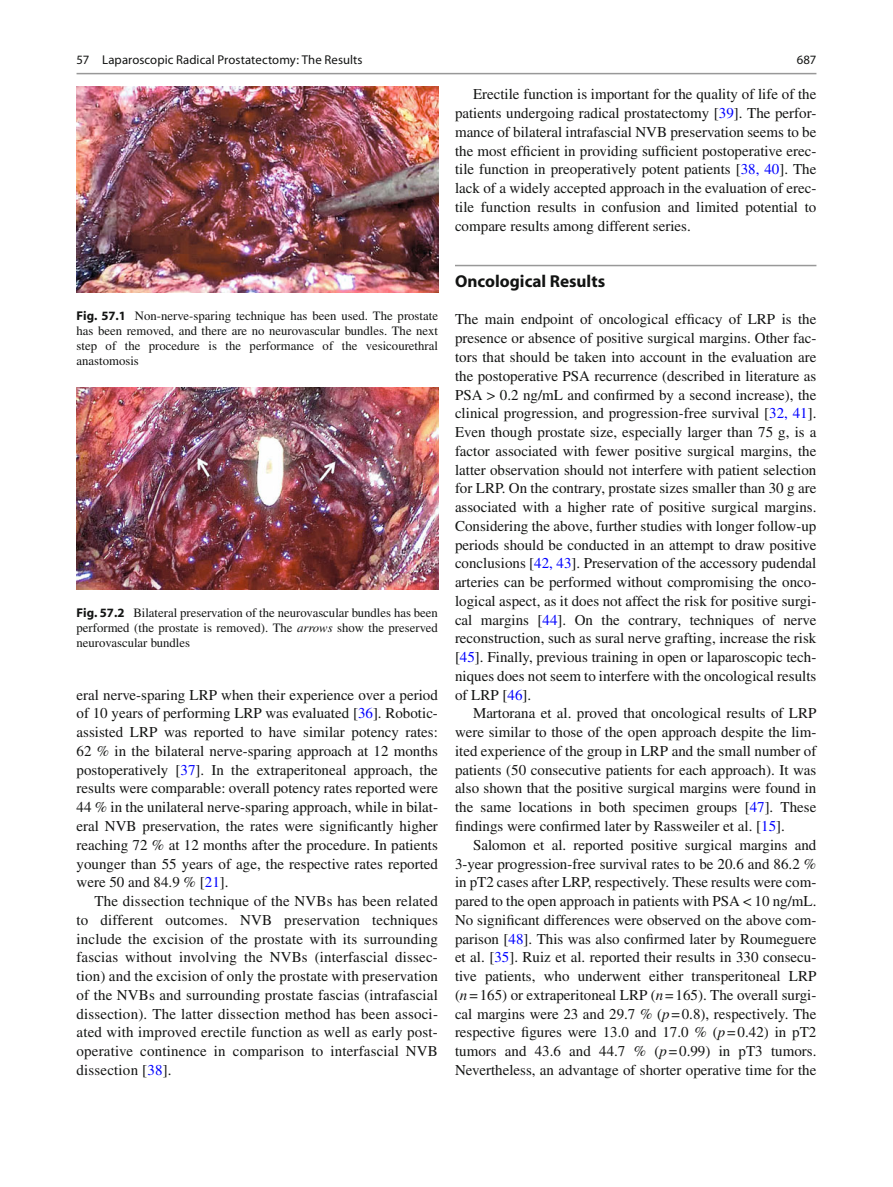
<style>
.page{position:relative;width:893px;height:1187px;background:#fff}
.page>*{position:absolute;margin:0;border:0;box-sizing:border-box;transform-origin:0 0}
.t1{font:700 17.25px "Myriad";color:#131413}
.t2{font:15px/18.8px "Times";color:#131413;text-align:justify}
.t3{font:12.75px/15px "Times";color:#131413;text-align:justify}
.t4{font:12.75px "Myriad";letter-spacing:.005em;color:#131413}
.s1{font-family:"Myriad";font-weight:700}
.s2{font-style:italic}
.s3{color:#00f}
</style>
<div class="page">
<hr style="left:77px;top:73px;width:739px;height:1px;background:#989898">
<hr style="left:455px;top:265px;width:361px;height:1px;background:#989898">
<img style="left:77px;top:87px;width:361px;height:206px">
<img style="left:77px;top:388px;width:361px;height:202px">
<p class="t4" style="left:77px;top:55px;width:288px">57 Laparoscopic Radical Prostatectomy: The Results</p>
<p class="t4" style="left:797px;top:55px;width:21px">687</p>
<p class="t3" style="left:77px;top:310px;width:363px"><span class="s1">Fig. 57.1</span> Non-nerve-sparing technique has been used. The prostate has been removed, and there are no neurovascular bundles. The next step of the procedure is the performance of the vesicourethral anastomosis</p>
<p class="t3" style="left:77px;top:606px;width:363px"><span class="s1">Fig. 57.2</span> Bilateral preservation of the neurovascular bundles has been performed (the prostate is removed). The <span class="s2">arrows</span> show the preserved neurovascular bundles</p>
<p class="t2" style="left:77px;top:686px;width:363px">eral nerve-sparing LRP when their experience over a period of 10 years of performing LRP was evaluated [ <span class="s3">36</span> ] . Robotic&shy;assisted LRP was reported to have similar potency rates:<br>62 % in the bilateral nerve-sparing approach at 12 months postoperatively [ <span class="s3">37</span> ] . In the extraperitoneal approach, the results were comparable: overall potency rates reported were 44 % in the unilateral nerve-sparing approach, while in bilat&shy;eral NVB preservation, the rates were signi fi cantly higher reaching 72 % at 12 months after the procedure. In patients younger than 55 years of age, the respective rates reported were 50 and 84.9 % [ <span class="s3">21</span> ] .</p>
<p class="t2" style="left:77px;top:893px;width:363px;text-indent:18px">The dissection technique of the NVBs has been related to different outcomes. NVB preservation techniques include the excision of the prostate with its surrounding fascias without involving the NVBs (interfascial dissec&shy;tion) and the excision of only the prostate with preservation of the NVBs and surrounding prostate fascias (intrafascial dissection). The latter dissection method has been associ&shy;ated with improved erectile function as well as early post&shy;operative continence in comparison to interfascial NVB dissection [ <span class="s3">38</span> ] .</p>
<p class="t2" style="left:455px;top:86px;width:363px;text-indent:18px">Erectile function is important for the quality of life of the patients undergoing radical prostatectomy [ <span class="s3">39</span> ] . The perfor&shy;mance of bilateral intrafascial NVB preservation seems to be the most ef fi cient in providing suf fi cient postoperative erec&shy;tile function in preoperatively potent patients [ <span class="s3">38, 40</span> ] . The lack of a widely accepted approach in the evaluation of erec&shy;tile function results in confusion and limited potential to compare results among different series.</p>
<p class="t1" style="left:455px;top:275px;width:152px">Oncological Results</p>
<p class="t2" style="left:455px;top:311px;width:363px">The main endpoint of oncological ef fi cacy of LRP is the presence or absence of positive surgical margins. Other fac&shy;tors that should be taken into account in the evaluation are the postoperative PSA recurrence (described in literature as PSA &gt; 0.2 ng/mL and con fi rmed by a second increase), the clinical progression, and progression-free survival [ <span class="s3">32, 41</span> ] .<br>Even though prostate size, especially larger than 75 g, is a factor associated with fewer positive surgical margins, the latter observation should not interfere with patient selection for LRP. On the contrary, prostate sizes smaller than 30 g are associated with a higher rate of positive surgical margins.<br>Considering the above, further studies with longer follow-up periods should be conducted in an attempt to draw positive conclusions [ <span class="s3">42, 43</span> ] . Preservation of the accessory pudendal arteries can be performed without compromising the onco&shy;logical aspect, as it does not affect the risk for positive surgi&shy;cal margins [ <span class="s3">44</span> ] . On the contrary, techniques of nerve reconstruction, such as sural nerve grafting, increase the risk [ <span class="s3">45</span> ] . Finally, previous training in open or laparoscopic tech&shy;niques does not seem to interfere with the oncological results of LRP [ <span class="s3">46</span> ] .</p>
<p class="t2" style="left:455px;top:705px;width:363px;text-indent:18px">Martorana et al. proved that oncological results of LRP were similar to those of the open approach despite the lim&shy;ited experience of the group in LRP and the small number of patients (50 consecutive patients for each approach). It was also shown that the positive surgical margins were found in the same locations in both specimen groups [ <span class="s3">47</span> ] . These fi ndings were con fi rmed later by Rassweiler et al. [ <span class="s3">15</span> ] .</p>
<p class="t2" style="left:455px;top:836px;width:363px;text-indent:18px">Salomon et al. reported positive surgical margins and 3-year progression-free survival rates to be 20.6 and 86.2 % in pT2 cases after LRP, respectively. These results were com&shy;pared to the open approach in patients with PSA &lt; 10 ng/mL.<br>No signi fi cant differences were observed on the above com&shy;parison [ <span class="s3">48</span> ] . This was also con fi rmed later by Roumeguere et al. [ <span class="s3">35</span> ] . Ruiz et al. reported their results in 330 consecu&shy;tive patients, who underwent either transperitoneal LRP ( <span class="s2">n</span> = 165) or extraperitoneal LRP ( <span class="s2">n</span> = 165). The overall surgi&shy;cal margins were 23 and 29.7 % ( <span class="s2">p</span> = 0.8), respectively. The respective fi gures were 13.0 and 17.0 % ( <span class="s2">p</span> = 0.42) in pT2 tumors and 43.6 and 44.7 % ( <span class="s2">p</span> = 0.99) in pT3 tumors.<br>Nevertheless, an advantage of shorter operative time for the</p>
</div>
